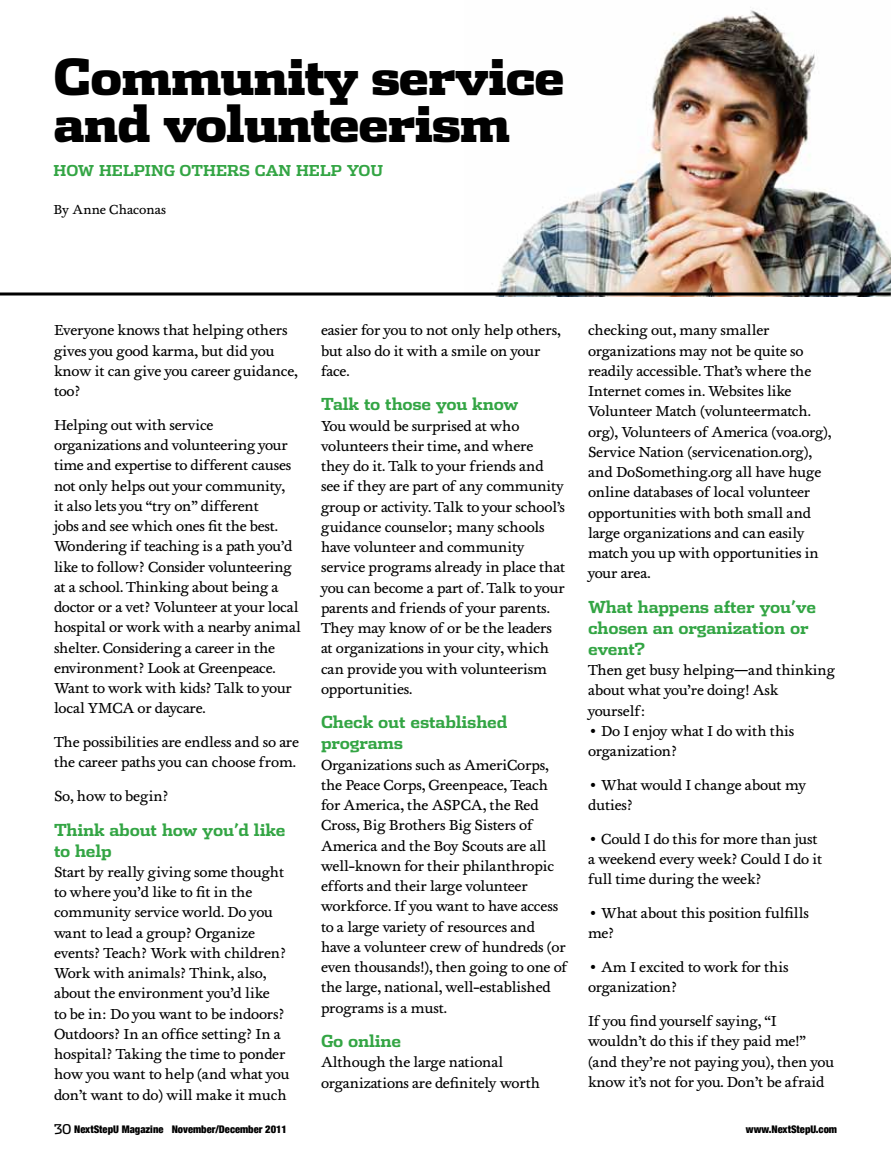
<style>
.page{position:relative;width:891px;height:1161px;background:#fff}
.page>*{position:absolute;margin:0;border:0;box-sizing:border-box;transform-origin:0 0}
.t1{font:900 49.5px/46.5px "Dispatch";letter-spacing:-.03em;color:#000}
.t2{font:700 16.5px/21px "Dispatch";letter-spacing:-.01em;color:#33a544}
.t3{font:15px/20.2px "Foundry Wilson";letter-spacing:-.01em;color:#000}
.t4{font:700 15px "Dispatch";letter-spacing:.155em;color:#33a544}
.t5{font:13.5px "Foundry Wilson";color:#000}
.t6{font:900 condensed 10.5px "Helvetica Neue";color:#000}
.s1{font-family:"Dispatch";font-weight:400;font-stretch:normal;font-size:13.5px}
</style>
<div class="page">
<img style="left:492px;top:7px;width:399px;height:285px">
<svg style="left:0;top:292px;width:891px;height:4px;background:#353433"></svg>
<h1 class="t1" style="left:54px;top:50px;width:513px">Community service and volunteerism</h1>
<p class="t4" style="left:54px;top:160px;width:331px">How helping others can help you</p>
<p class="t5" style="left:54px;top:201px;width:114px">By Anne Chaconas</p>
<p class="t3" style="left:54px;top:321px;width:246px">Everyone knows that helping others gives you good karma, but did you know it can give you career guidance, too?</p>
<p class="t3" style="left:54px;top:415px;width:249px">Helping out with service organizations and volunteering your time and expertise to different causes not only helps out your community,<br>it also lets you “try on” different<br>jobs and see which ones fit the best.<br>Wondering if teaching is a path you’d like to follow? Consider volunteering at a school. Thinking about being a doctor or a vet? Volunteer at your local hospital or work with a nearby animal shelter. Considering a career in the environment? Look at Greenpeace.<br>Want to work with kids? Talk to your local YMCA or daycare.</p>
<p class="t3" style="left:54px;top:732px;width:247px">The possibilities are endless and so are the career paths you can choose from.</p>
<p class="t3" style="left:54px;top:786px;width:116px">So, how to begin?</p>
<p class="t2" style="left:54px;top:818px;width:233px">Think about how you’d like to help</p>
<p class="t3" style="left:54px;top:862px;width:237px">Start by really giving some thought to where you’d like to fit in the community service world. Do you want to lead a group? Organize events? Teach? Work with children?<br>Work with animals? Think, also, about the environment you’d like<br>to be in: Do you want to be indoors?<br>Outdoors? In an office setting? In a hospital? Taking the time to ponder how you want to help (and what you don’t want to do) will make it much</p>
<p class="t3" style="left:321px;top:321px;width:241px">easier for you to not only help others, but also do it with a smile on your face.</p>
<p class="t2" style="left:321px;top:393px;width:199px">Talk to those you know</p>
<p class="t3" style="left:321px;top:416px;width:246px">You would be surprised at who volunteers their time, and where they do it. Talk to your friends and see if they are part of any community group or activity. Talk to your school’s guidance counselor; many schools have volunteer and community service programs already in place that you can become a part of. Talk to your parents and friends of your parents.<br>They may know of or be the leaders at organizations in your city, which can provide you with volunteerism opportunities.</p>
<p class="t2" style="left:321px;top:711px;width:188px">Check out established programs</p>
<p class="t3" style="left:321px;top:755px;width:248px">Organizations such as AmeriCorps, the Peace Corps, Greenpeace, Teach for America, the ASPCA, the Red Cross, Big Brothers Big Sisters of America and the Boy Scouts are all well-known for their philanthropic efforts and their large volunteer workforce. If you want to have access to a large variety of resources and have a volunteer crew of hundreds (or even thousands!), then going to one of the large, national, well-established programs is a must.</p>
<p class="t2" style="left:321px;top:1030px;width:82px">Go online</p>
<p class="t3" style="left:321px;top:1053px;width:221px">Although the large national organizations are definitely worth</p>
<p class="t3" style="left:588px;top:321px;width:245px">checking out, many smaller organizations may not be quite so readily accessible. That’s where the Internet comes in. Websites like Volunteer Match (volunteermatch. org), Volunteers of America (voa.org), Service Nation (servicenation.org), and DoSomething.org all have huge online databases of local volunteer opportunities with both small and large organizations and can easily match you up with opportunities in your area.</p>
<p class="t2" style="left:588px;top:595px;width:230px">What happens after you’ve chosen an organization or event?</p>
<p class="t3" style="left:588px;top:660px;width:249px">Then get busy helping—and thinking about what you’re doing! Ask yourself:</p>
<p class="t3" style="left:588px;top:721px;width:208px">• Do I enjoy what I do with this organization?</p>
<p class="t3" style="left:588px;top:775px;width:220px">• What would I change about my duties?</p>
<p class="t3" style="left:588px;top:829px;width:236px">• Could I do this for more than just a weekend every week? Could I do it full time during the week?</p>
<p class="t3" style="left:588px;top:903px;width:222px">• What about this position fulfills me?</p>
<p class="t3" style="left:588px;top:957px;width:202px">• Am I excited to work for this organization?</p>
<p class="t3" style="left:588px;top:1011px;width:248px">If you find yourself saying, “I wouldn’t do this if they paid me!” (and they’re not paying you), then you know it’s not for you. Don’t be afraid</p>
<p class="t6" style="left:54px;top:1123px;width:235px"><span class="s1">30</span> NextStepU Magazine November/December 2011</p>
<p class="t6" style="left:746px;top:1123px;width:93px">www.NextStepU.com</p>
</div>
